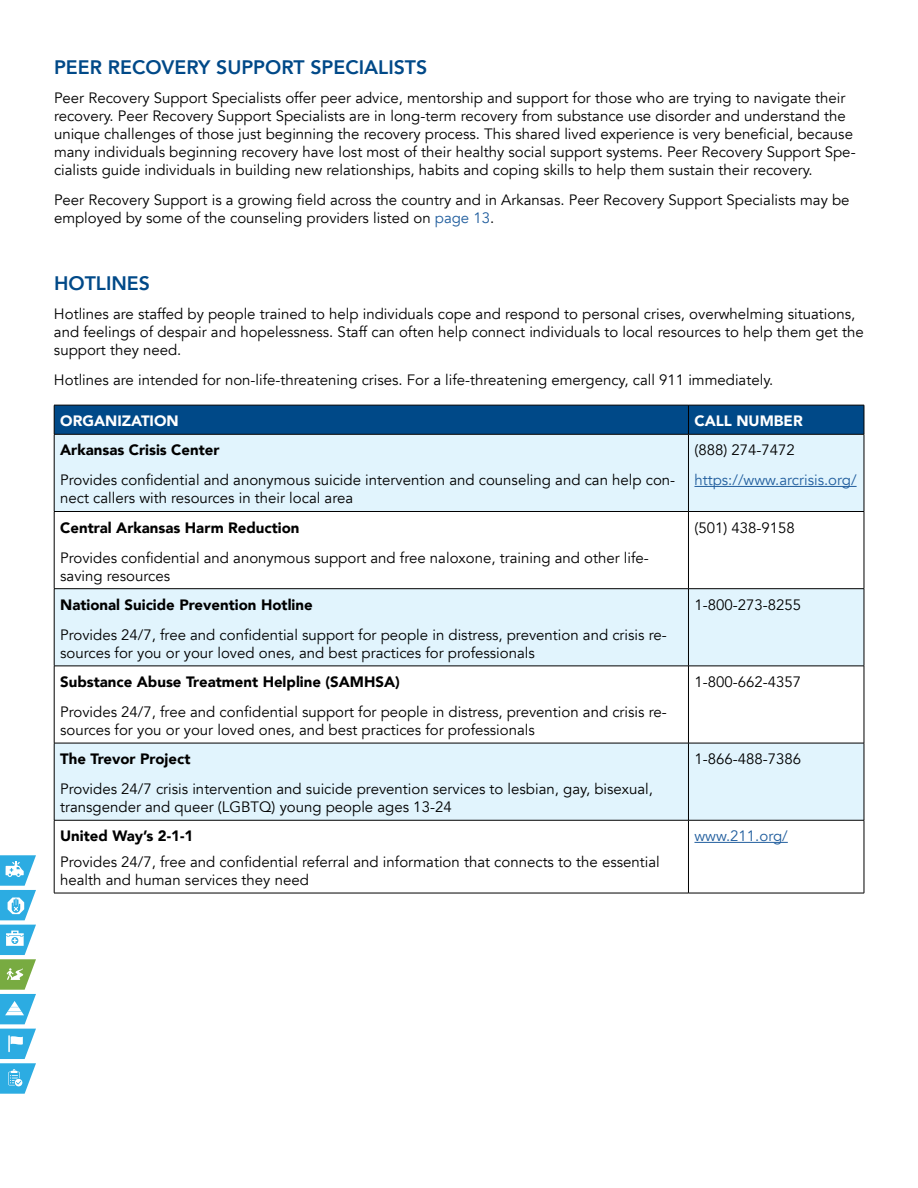
<style>
.page{position:relative;width:918px;height:1188px;background:#fff}
.page>*{position:absolute;margin:0;border:0;box-sizing:border-box;transform-origin:0 0}
.t1{font:800 19.5px "Avenir";color:#004988}
.t2{font:15px/18px "Avenir";color:#000}
.t3{font:900 15px "Avenir";color:#000}
.t4{font:15px "Avenir";color:#215e9e}
.t5{font:900 15px "Avenir";color:#fff}
.s1{color:#215e9e}
</style>
<div class="page">
<svg style="left:55px;top:435px;width:809px;height:385px;fill:#e1f4fd"></svg>
<svg style="left:54px;top:405px;width:811px;height:29px;background:#004783"></svg>
<hr style="left:54px;top:434px;width:634px;height:1px;background:#000">
<hr style="left:54px;top:434px;width:1px;height:77px;background:#000">
<hr style="left:688px;top:434px;width:176px;height:1px;background:#000">
<hr style="left:688px;top:434px;width:1px;height:77px;background:#000">
<hr style="left:864px;top:434px;width:1px;height:77px;background:#000">
<hr style="left:54px;top:511px;width:634px;height:1px;background:#000">
<hr style="left:54px;top:512px;width:1px;height:77px;background:#000">
<hr style="left:688px;top:511px;width:176px;height:1px;background:#000">
<hr style="left:688px;top:512px;width:1px;height:77px;background:#000">
<hr style="left:864px;top:512px;width:1px;height:77px;background:#000">
<hr style="left:54px;top:588px;width:634px;height:1px;background:#000">
<hr style="left:54px;top:589px;width:1px;height:77px;background:#000">
<hr style="left:688px;top:588px;width:176px;height:1px;background:#000">
<hr style="left:688px;top:589px;width:1px;height:77px;background:#000">
<hr style="left:864px;top:589px;width:1px;height:77px;background:#000">
<hr style="left:54px;top:666px;width:634px;height:1px;background:#000">
<hr style="left:54px;top:666px;width:1px;height:77px;background:#000">
<hr style="left:688px;top:666px;width:176px;height:1px;background:#000">
<hr style="left:688px;top:666px;width:1px;height:77px;background:#000">
<hr style="left:864px;top:666px;width:1px;height:77px;background:#000">
<hr style="left:54px;top:743px;width:634px;height:1px;background:#000">
<hr style="left:54px;top:743px;width:1px;height:77px;background:#000">
<hr style="left:688px;top:743px;width:176px;height:1px;background:#000">
<hr style="left:688px;top:743px;width:1px;height:77px;background:#000">
<hr style="left:864px;top:743px;width:1px;height:77px;background:#000">
<hr style="left:54px;top:820px;width:634px;height:1px;background:#000">
<hr style="left:54px;top:820px;width:1px;height:73px;background:#000">
<hr style="left:688px;top:820px;width:176px;height:1px;background:#000">
<hr style="left:688px;top:820px;width:1px;height:73px;background:#000">
<hr style="left:864px;top:820px;width:1px;height:73px;background:#000">
<hr style="left:54px;top:893px;width:634px;height:1px;background:#000">
<hr style="left:688px;top:893px;width:176px;height:1px;background:#000">
<hr style="left:694px;top:486px;width:163px;height:1px;background:#215e9e">
<hr style="left:694px;top:842px;width:94px;height:1px;background:#215e9e">
<svg style="left:0;top:855px;width:36px;height:239px"></svg>
<h1 class="t1" style="left:54px;top:52px;width:375px">PEER RECOVERY SUPPORT SPECIALISTS</h1>
<p class="t2" style="left:54px;top:89px;width:803px">Peer Recovery Support Specialists offer peer advice, mentorship and support for those who are trying to navigate their recovery. Peer Recovery Support Specialists are in long-term recovery from substance use disorder and understand the unique challenges of those just beginning the recovery process. This shared lived experience is very beneficial, because many individuals beginning recovery have lost most of their healthy social support systems. Peer Recovery Support Spe&shy;cialists guide individuals in building new relationships, habits and coping skills to help them sustain their recovery.</p>
<p class="t2" style="left:54px;top:191px;width:797px">Peer Recovery Support is a growing field across the country and in Arkansas. Peer Recovery Support Specialists may be employed by some of the counseling providers listed on <span class="s1">page 13</span>.</p>
<h1 class="t1" style="left:54px;top:268px;width:98px">HOTLINES</h1>
<p class="t2" style="left:54px;top:305px;width:811px">Hotlines are staffed by people trained to help individuals cope and respond to personal crises, overwhelming situations, and feelings of despair and hopelessness. Staff can often help connect individuals to local resources to help them get the support they need.</p>
<p class="t2" style="left:54px;top:371px;width:721px">Hotlines are intended for non-life-threatening crises. For a life-threatening emergency, call 911 immediately.</p>
<p class="t5" style="left:60px;top:408px;width:120px">ORGANIZATION</p>
<p class="t5" style="left:694px;top:408px;width:110px">CALL NUMBER</p>
<p class="t3" style="left:60px;top:437px;width:161px">Arkansas Crisis Center</p>
<p class="t2" style="left:60px;top:471px;width:617px">Provides confidential and anonymous suicide intervention and counseling and can help con&shy;nect callers with resources in their local area</p>
<p class="t2" style="left:694px;top:441px;width:102px">(888) 274-7472</p>
<p class="t4" style="left:694px;top:471px;width:164px">https://www.arcrisis.org/</p>
<p class="t3" style="left:60px;top:514px;width:241px">Central Arkansas Harm Reduction</p>
<p class="t2" style="left:60px;top:549px;width:590px">Provides confidential and anonymous support and free naloxone, training and other life&shy;saving resources</p>
<p class="t3" style="left:60px;top:592px;width:254px">National Suicide Prevention Hotline</p>
<p class="t2" style="left:60px;top:626px;width:608px">Provides 24/7, free and confidential support for people in distress, prevention and crisis re&shy;sources for you or your loved ones, and best practices for professionals</p>
<p class="t3" style="left:60px;top:669px;width:341px">Substance Abuse Treatment Helpline (SAMHSA)</p>
<p class="t2" style="left:60px;top:703px;width:608px">Provides 24/7, free and confidential support for people in distress, prevention and crisis re&shy;sources for you or your loved ones, and best practices for professionals</p>
<p class="t3" style="left:60px;top:746px;width:132px">The Trevor Project</p>
<p class="t2" style="left:60px;top:780px;width:594px">Provides 24/7 crisis intervention and suicide prevention services to lesbian, gay, bisexual, transgender and queer (LGBTQ) young people ages 13-24</p>
<p class="t3" style="left:60px;top:823px;width:135px">United Way’s 2-1-1</p>
<p class="t2" style="left:60px;top:853px;width:601px">Provides 24/7, free and confidential referral and information that connects to the essential health and human services they need</p>
<p class="t2" style="left:694px;top:519px;width:102px">(501) 438-9158</p>
<p class="t2" style="left:694px;top:596px;width:108px">1-800-273-8255</p>
<p class="t2" style="left:694px;top:673px;width:108px">1-800-662-4357</p>
<p class="t2" style="left:694px;top:750px;width:108px">1-866-488-7386</p>
<p class="t4" style="left:694px;top:827px;width:95px">www.211.org/</p>
</div>
